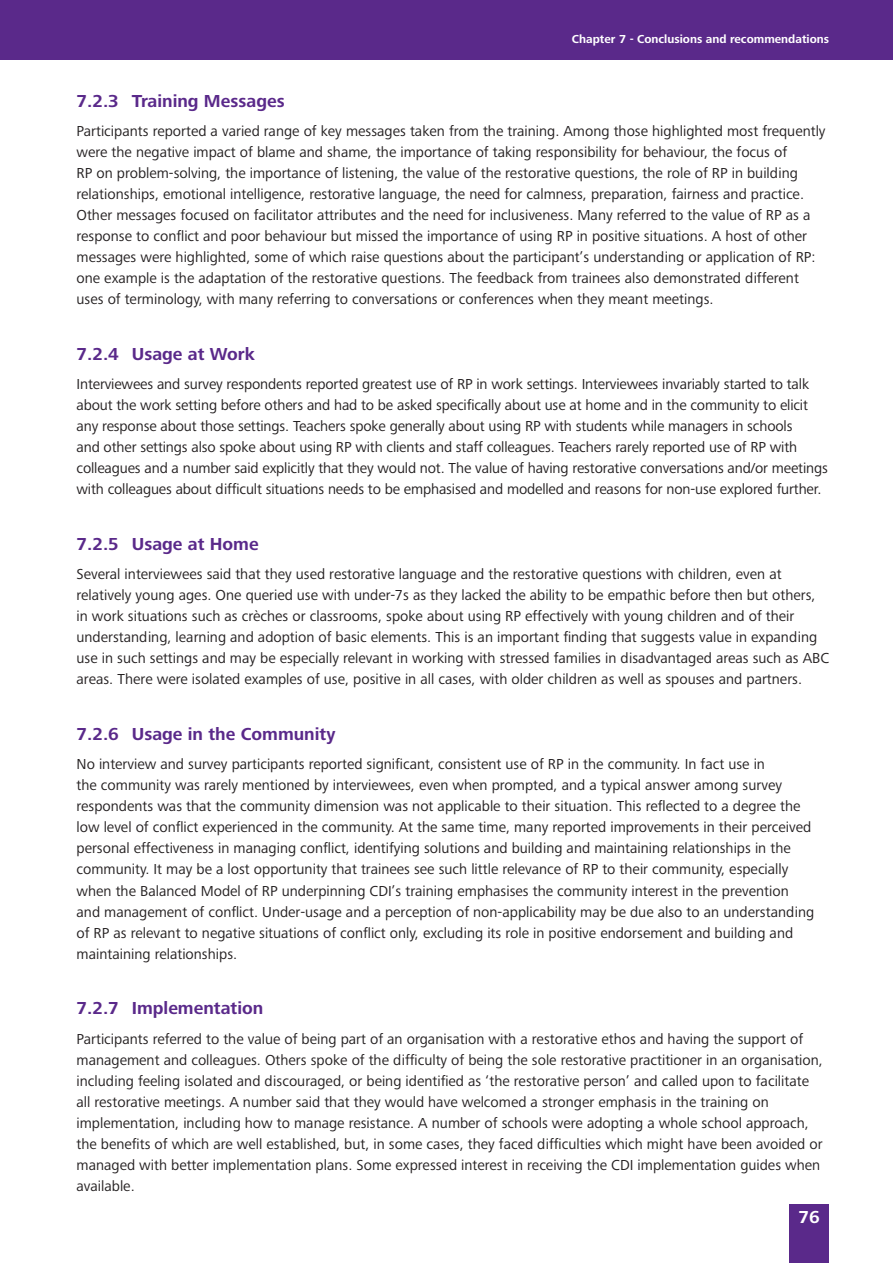
<style>
.page{position:relative;width:893px;height:1263px;background:#fff}
.page>*{position:absolute;margin:0;border:0;box-sizing:border-box;transform-origin:0 0}
.t1{font:700 18px "Frutiger Next Pro";color:#5a298a}
.t2{font:700 18px "Frutiger Next Pro";color:#fff}
.t3{font:15px/21px "Frutiger Next Pro";color:#231f20}
.t4{font:700 12px "Frutiger Next Pro";color:#fff}
</style>
<div class="page">
<div style="left:0;top:0;width:893px;height:60px;background:#5a298a"></div>
<div style="left:789px;top:1204px;width:40px;height:59px;background:#5a298a"></div>
<p class="t4" style="left:572px;top:32px;width:259px">Chapter 7 - Conclusions and recommendations</p>
<p class="t1" style="left:77px;top:90px;width:210px">7.2.3 Training Messages</p>
<p class="t3" style="left:77px;top:121px;width:751px">Participants reported a varied range of key messages taken from the training. Among those highlighted most frequently were the negative impact of blame and shame, the importance of taking responsibility for behaviour, the focus of<br>RP on problem-solving, the importance of listening, the value of the restorative questions, the role of RP in building relationships, emotional intelligence, restorative language, the need for calmness, preparation, fairness and practice.<br>Other messages focused on facilitator attributes and the need for inclusiveness. Many referred to the value of RP as a response to conflict and poor behaviour but missed the importance of using RP in positive situations. A host of other messages were highlighted, some of which raise questions about the participant’s understanding or application of RP: one example is the adaptation of the restorative questions. The feedback from trainees also demonstrated different uses of terminology, with many referring to conversations or conferences when they meant meetings.</p>
<p class="t1" style="left:77px;top:343px;width:180px">7.2.4 Usage at Work</p>
<p class="t3" style="left:77px;top:374px;width:753px">Interviewees and survey respondents reported greatest use of RP in work settings. Interviewees invariably started to talk about the work setting before others and had to be asked specifically about use at home and in the community to elicit any response about those settings. Teachers spoke generally about using RP with students while managers in schools<br>and other settings also spoke about using RP with clients and staff colleagues. Teachers rarely reported use of RP with colleagues and a number said explicitly that they would not. The value of having restorative conversations and/or meetings with colleagues about difficult situations needs to be emphasised and modelled and reasons for non-use explored further.</p>
<p class="t1" style="left:77px;top:533px;width:184px">7.2.5 Usage at Home</p>
<p class="t3" style="left:77px;top:564px;width:754px">Several interviewees said that they used restorative language and the restorative questions with children, even at relatively young ages. One queried use with under-7s as they lacked the ability to be empathic before then but others, in work situations such as crèches or classrooms, spoke about using RP effectively with young children and of their understanding, learning and adoption of basic elements. This is an important finding that suggests value in expanding use in such settings and may be especially relevant in working with stressed families in disadvantaged areas such as ABC areas. There were isolated examples of use, positive in all cases, with older children as well as spouses and partners.</p>
<p class="t1" style="left:77px;top:724px;width:260px">7.2.6 Usage in the Community</p>
<p class="t3" style="left:77px;top:754px;width:739px">No interview and survey participants reported significant, consistent use of RP in the community. In fact use in<br>the community was rarely mentioned by interviewees, even when prompted, and a typical answer among survey respondents was that the community dimension was not applicable to their situation. This reflected to a degree the low level of conflict experienced in the community. At the same time, many reported improvements in their perceived personal effectiveness in managing conflict, identifying solutions and building and maintaining relationships in the community. It may be a lost opportunity that trainees see such little relevance of RP to their community, especially when the Balanced Model of RP underpinning CDI’s training emphasises the community interest in the prevention and management of conflict. Under-usage and a perception of non-applicability may be due also to an understanding of RP as relevant to negative situations of conflict only, excluding its role in positive endorsement and building and maintaining relationships.</p>
<p class="t1" style="left:77px;top:998px;width:188px">7.2.7 Implementation</p>
<p class="t3" style="left:77px;top:1028px;width:748px">Participants referred to the value of being part of an organisation with a restorative ethos and having the support of management and colleagues. Others spoke of the difficulty of being the sole restorative practitioner in an organisation, including feeling isolated and discouraged, or being identified as ‘the restorative person’ and called upon to facilitate all restorative meetings. A number said that they would have welcomed a stronger emphasis in the training on implementation, including how to manage resistance. A number of schools were adopting a whole school approach, the benefits of which are well established, but, in some cases, they faced difficulties which might have been avoided or managed with better implementation plans. Some expressed interest in receiving the CDI implementation guides when available.</p>
<p class="t2" style="left:799px;top:1206px;width:23px">76</p>
</div>
